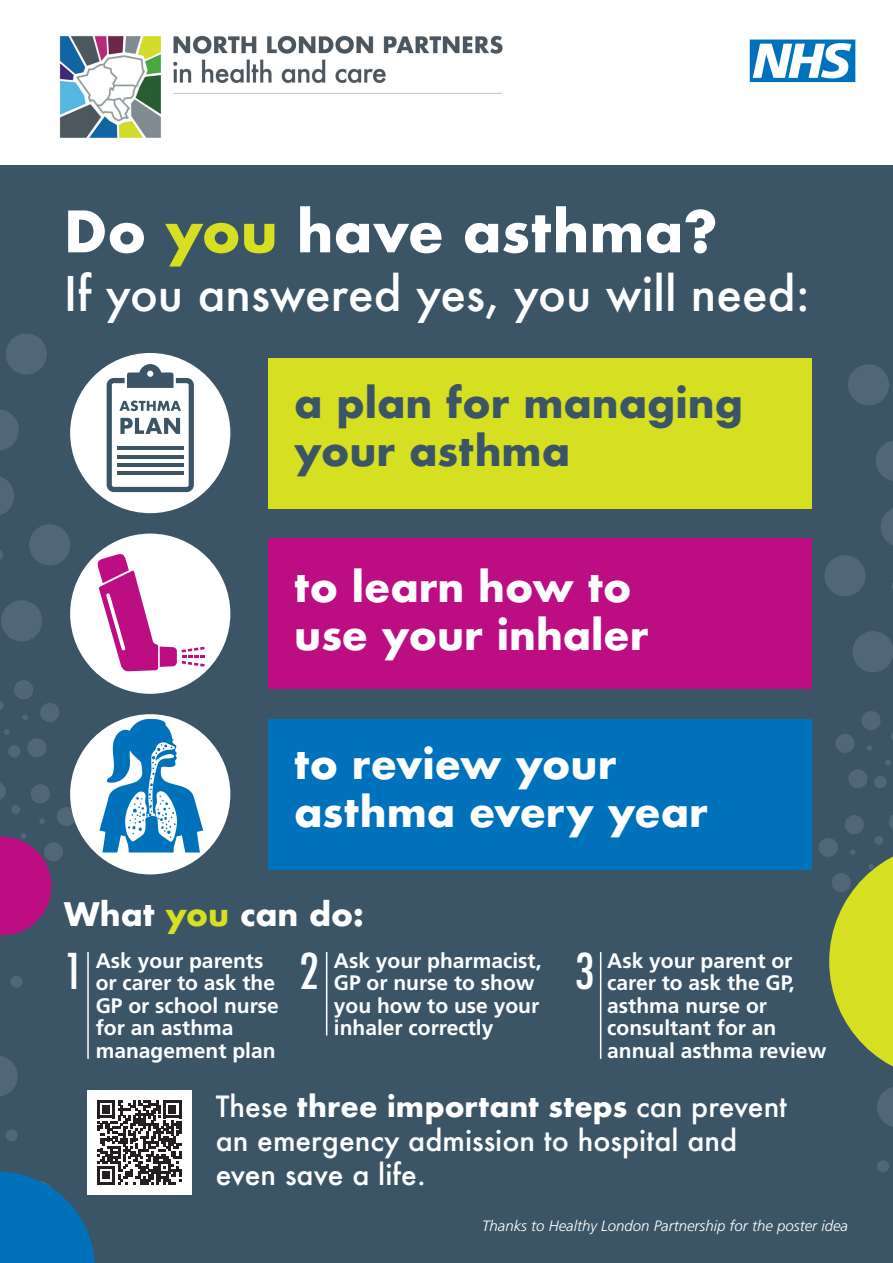
<style>
.page{position:relative;width:893px;height:1263px;background:#3b5566}
.page>*{position:absolute;margin:0;border:0;box-sizing:border-box;transform-origin:0 0}
.t1{font:700 55.5px "Futura";color:#fff}
.t2{font:500 condensed 48px "Futura";color:#fff}
.t3{font:500 46.5px "Futura";color:#fff}
.t4{font:700 40.5px/48px "Futura";color:#fff}
.t5{font:700 40.5px/48px "Futura";color:#3b5566}
.t6{font:700 31.5px "Futura";color:#fff}
.t7{font:500 28.5px/34.2px "Futura";color:#fff}
.t8{font:700 21px/22.5px "Frutiger";color:#fff}
.t9{font:italic 300 15px "Frutiger";color:#fff}
.s1{color:#d6df21}
.s2{font-weight:700}
</style>
<div class="page">
<div style="left:1px;top:600px;width:41px;height:41px;background:#516778;border-radius:50%"></div>
<svg style="left:0;top:477px;width:14px;height:38px"></svg>
<div style="left:29px;top:524px;width:41px;height:41px;background:#516778;border-radius:50%"></div>
<svg style="left:0;top:550px;width:3px;height:10px"></svg>
<svg style="left:0;top:409px;width:19px;height:41px"></svg>
<div style="left:6px;top:333px;width:41px;height:41px;background:#516778;border-radius:50%"></div>
<div style="left:27px;top:738px;width:19px;height:19px;background:#516778;border-radius:50%"></div>
<svg style="left:0;top:701px;width:4px;height:9px"></svg>
<div style="left:14px;top:680px;width:19px;height:19px;background:#516778;border-radius:50%"></div>
<div style="left:40px;top:703px;width:19px;height:19px;background:#516778;border-radius:50%"></div>
<div style="left:8px;top:745px;width:13px;height:12px;background:#516778;border-radius:50%"></div>
<svg style="left:23px;top:714px;width:5px;height:6px"></svg>
<svg style="left:4px;top:729px;width:6px;height:6px"></svg>
<div style="left:44px;top:842px;width:19px;height:19px;background:#516778;border-radius:50%"></div>
<div style="left:11px;top:805px;width:9px;height:9px;background:#516778;border-radius:50%"></div>
<svg style="left:0;top:783px;width:6px;height:17px"></svg>
<div style="left:31px;top:784px;width:19px;height:19px;background:#516778;border-radius:50%"></div>
<div style="left:57px;top:807px;width:19px;height:19px;background:#516778;border-radius:50%"></div>
<svg style="left:39px;top:819px;width:6px;height:5px"></svg>
<div style="left:10px;top:976px;width:13px;height:12px;background:#516778;border-radius:50%"></div>
<div style="left:852px;top:631px;width:41px;height:41px;background:#516778;border-radius:50%"></div>
<svg style="left:881px;top:508px;width:12px;height:37px"></svg>
<div style="left:824px;top:555px;width:42px;height:41px;background:#516778;border-radius:50%"></div>
<svg style="left:876px;top:441px;width:17px;height:40px"></svg>
<div style="left:848px;top:364px;width:41px;height:41px;background:#516778;border-radius:50%"></div>
<div style="left:848px;top:769px;width:19px;height:19px;background:#516778;border-radius:50%"></div>
<div style="left:861px;top:711px;width:20px;height:19px;background:#516778;border-radius:50%"></div>
<div style="left:835px;top:734px;width:19px;height:19px;background:#516778;border-radius:50%"></div>
<div style="left:874px;top:776px;width:12px;height:12px;background:#516778;border-radius:50%"></div>
<svg style="left:867px;top:745px;width:5px;height:6px"></svg>
<svg style="left:885px;top:760px;width:6px;height:5px"></svg>
<div style="left:874px;top:836px;width:9px;height:9px;background:#516778;border-radius:50%"></div>
<svg style="left:889px;top:815px;width:4px;height:14px"></svg>
<div style="left:845px;top:815px;width:19px;height:19px;background:#516778;border-radius:50%"></div>
<div style="left:819px;top:838px;width:19px;height:19px;background:#516778;border-radius:50%"></div>
<svg style="left:877px;top:1087px;width:16px;height:40px"></svg>
<div style="left:877px;top:1160px;width:12px;height:12px;background:#516778;border-radius:50%"></div>
<div style="left:0;top:0;width:893px;height:164px;background:#fff"></div>
<svg style="left:0;top:833px;width:51px;height:102px"></svg>
<svg style="left:829px;top:843px;width:64px;height:224px"></svg>
<img style="left:59px;top:35px;width:444px;height:103px">
<div style="left:268px;top:358px;width:544px;height:150px;background:#d6df21"></div>
<div style="left:268px;top:538px;width:544px;height:151px;background:#bc0d83"></div>
<div style="left:268px;top:719px;width:544px;height:151px;background:#0072bc"></div>
<div style="left:70px;top:714px;width:160px;height:160px;background:#fff;border-radius:50%"></div>
<div style="left:70px;top:534px;width:160px;height:160px;background:#fff;border-radius:50%"></div>
<div style="left:70px;top:353px;width:160px;height:160px;background:#fff;border-radius:50%"></div>
<svg style="left:99px;top:718px;width:104px;height:134px"></svg>
<svg style="left:97px;top:553px;width:108px;height:119px"></svg>
<svg style="left:107px;top:364px;width:87px;height:128px"></svg>
<hr style="left:326px;top:952px;width:1px;height:83px;background:#fff">
<hr style="left:600px;top:952px;width:1px;height:107px;background:#fff">
<hr style="left:87px;top:952px;width:2px;height:107px;background:#fff">
<svg style="left:750px;top:40px;width:105px;height:42px"></svg>
<div style="left:87px;top:1090px;width:104px;height:104px;background:#fff"></div>
<svg style="left:0;top:1055px;width:181px;height:208px"></svg>
<p class="t1" style="left:64px;top:191px;width:655px">Do <span class="s1">you</span> have asthma?</p>
<p class="t3" style="left:64px;top:262px;width:748px">If you answered yes, you will need:</p>
<p class="t5" style="left:294px;top:378px;width:450px">a plan for managing your asthma</p>
<p class="t4" style="left:294px;top:563px;width:356px">to learn how to use your inhaler</p>
<p class="t4" style="left:294px;top:740px;width:415px">to review your asthma every year</p>
<p class="t6" style="left:64px;top:891px;width:302px">What <span class="s1">you</span> can do:</p>
<p class="t2" style="left:64px;top:941px;width:21px">1</p>
<p class="t8" style="left:96px;top:949px;width:185px">Ask your parents or carer to ask the<br>GP or school nurse for an asthma management plan</p>
<p class="t8" style="left:334px;top:949px;width:209px">Ask your pharmacist,<br>GP or nurse to show you how to use your inhaler correctly</p>
<p class="t8" style="left:607px;top:949px;width:221px">Ask your parent or carer to ask the GP, asthma nurse or consultant for an annual asthma review</p>
<p class="t2" style="left:299px;top:941px;width:21px">2</p>
<p class="t2" style="left:575px;top:941px;width:21px">3</p>
<p class="t7" style="left:216px;top:1088px;width:573px">These <span class="s2">three important steps</span> can prevent an emergency admission to hospital and even save a life.</p>
<p class="t9" style="left:482px;top:1217px;width:367px">Thanks to Healthy London Partnership for the poster idea</p>
</div>
